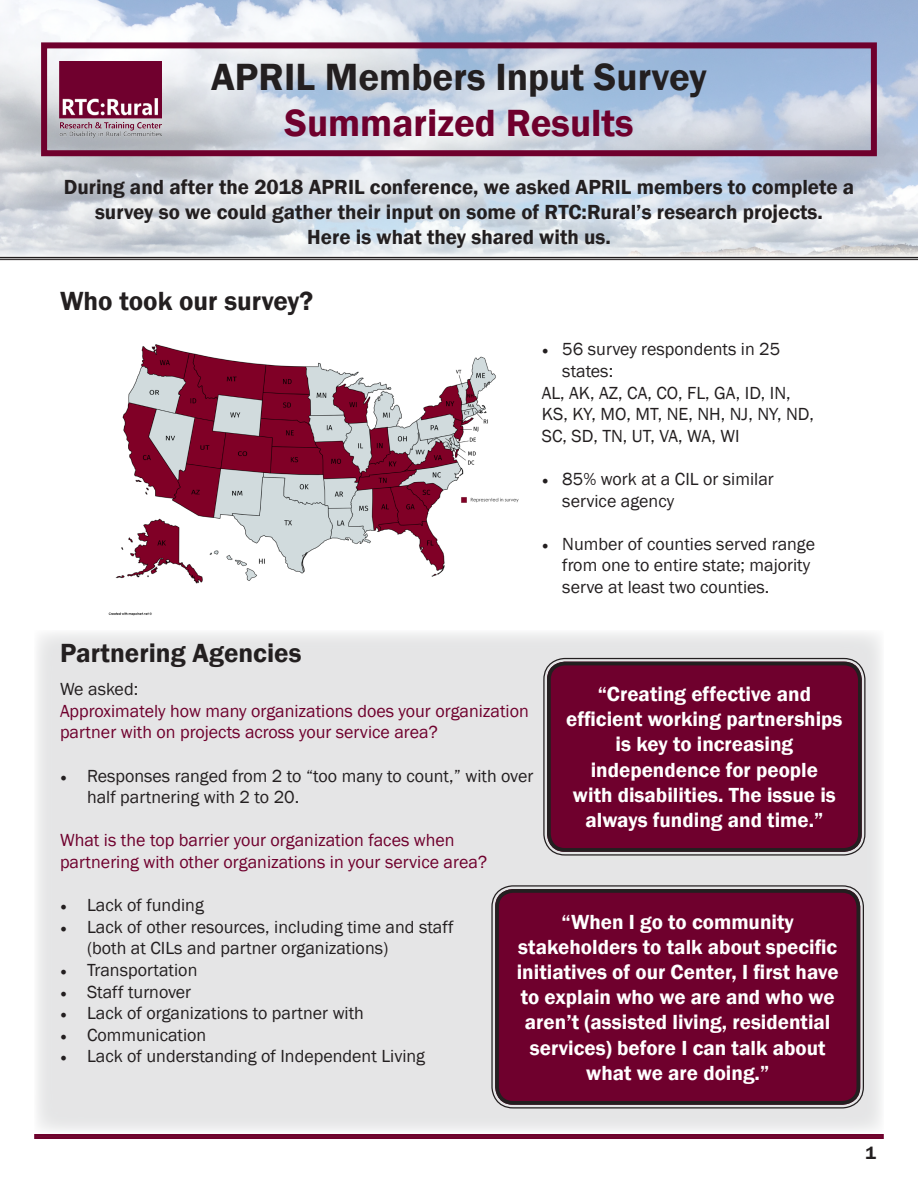
<style>
.page{position:relative;width:918px;height:1188px;background:#fff}
.page>*{position:absolute;margin:0;border:0;box-sizing:border-box;transform-origin:0 0}
.H1_Title{font:600 39px "Franklin Gothic";color:#231f20}
.H1_Title-2{font:600 39px "Franklin Gothic";color:#6f002d}
.H2_subheading{font:600 27px "Franklin Gothic";color:#231f20}
.Paragraph{font:600 21px/25.2px "Franklin Gothic";color:#fff;text-align:center}
.Paragraph-2{font:600 21px/25.2px "Franklin Gothic";color:#231f20;text-align:center}
.paragraph{font:18px/21.6px "Franklin Gothic";color:#231f20}
.Paragraph-3{font:18px/21.6px "Franklin Gothic";color:#6f002d}
.Paragraph-4{font:18px "Franklin Gothic";color:#231f20}
.Paragraph-5{font:600 18px "Franklin Gothic";color:#231f20}
.s1{font-family:"Minion Pro"}
</style>
<div class="page">
<img style="left:0;top:0;width:918px;height:257px">
<div style="left:41px;top:42px;width:836px;height:114px;border:6px solid #6f002d"></div>
<hr style="left:0;top:257px;width:918px;height:1px;background:#231f20">
<hr style="left:0;top:259px;width:918px;height:1px;background:#231f20">
<div style="left:34px;top:630px;width:850px;height:504px;background:#e5e5e6"></div>
<div style="left:34px;top:1134px;width:850px;height:5px;background:#700a2f"></div>
<img style="left:108px;top:344px;width:411px;height:272px">
<img style="left:59px;top:62px;width:103px;height:76px">
<div style="left:547px;top:662px;width:315px;height:190px;background:#6f002d;border-radius:18px"></div>
<div style="left:543px;top:658px;width:323px;height:198px;border:1px solid #231f20;border-radius:21px"></div>
<div style="left:547px;top:662px;width:315px;height:190px;border:4px solid #231f20;border-radius:16px"></div>
<div style="left:495px;top:889px;width:365px;height:216px;background:#6f002d;border-radius:18px"></div>
<div style="left:491px;top:885px;width:373px;height:223px;border:1px solid #231f20;border-radius:21px"></div>
<div style="left:495px;top:889px;width:365px;height:216px;border:4px solid #231f20;border-radius:16px"></div>
<h1 class="H1_Title" style="left:211px;top:53px;width:497px">APRIL Members Input Survey</h1>
<h1 class="H1_Title-2" style="left:284px;top:99px;width:351px">Summarized Results</h1>
<p class="Paragraph-2" style="left:64px;top:175px;width:792px">During and after the 2018 APRIL conference, we asked APRIL members to complete a survey so we could gather their input on some of RTC:Rural’s research projects.</p>
<p class="Paragraph-2" style="left:307px;top:225px;width:305px">Here is what they shared with us.</p>
<h2 class="H2_subheading" style="left:60px;top:285px;width:255px">Who took our survey?</h2>
<p class="paragraph" style="left:562px;top:339px;width:220px;text-indent:-21px"><span class="s1">•</span> 56 survey respondents in 25 states:</p>
<p class="paragraph" style="left:542px;top:382px;width:274px">AL, AK, AZ, CA, CO, FL, GA, ID, IN,<br>KS, KY, MO, MT, NE, NH, NJ, NY, ND,<br>SC, SD, TN, UT, VA, WA, WI</p>
<p class="paragraph" style="left:562px;top:469px;width:213px;text-indent:-21px"><span class="s1">•</span> 85% work at a CIL or similar service agency</p>
<p class="paragraph" style="left:562px;top:533px;width:254px;text-indent:-21px"><span class="s1">•</span> Number of counties served range from one to entire state; majority serve at least two counties.</p>
<h2 class="H2_subheading" style="left:60px;top:636px;width:243px">Partnering Agencies</h2>
<p class="Paragraph-4" style="left:60px;top:678px;width:80px">We asked:</p>
<p class="Paragraph-3" style="left:60px;top:700px;width:470px">Approximately how many organizations does your organization partner with on projects across your service area?</p>
<p class="paragraph" style="left:87px;top:765px;width:448px;text-indent:-27px"><span class="s1">•</span> Responses ranged from 2 to “too many to count,” with over half partnering with 2 to 20.</p>
<p class="Paragraph-3" style="left:60px;top:830px;width:429px">What is the top barrier your organization faces when partnering with other organizations in your service area?</p>
<p class="paragraph" style="left:60px;top:895px;width:145px"><span class="s1">•</span> Lack of funding</p>
<p class="paragraph" style="left:87px;top:916px;width:368px;text-indent:-27px"><span class="s1">•</span> Lack of other resources, including time and staff (both at CILs and partner organizations)</p>
<p class="paragraph" style="left:60px;top:960px;width:139px"><span class="s1">•</span> Transportation</p>
<p class="paragraph" style="left:60px;top:981px;width:133px"><span class="s1">•</span> Staff turnover</p>
<p class="paragraph" style="left:60px;top:1003px;width:306px"><span class="s1">•</span> Lack of organizations to partner with</p>
<p class="paragraph" style="left:60px;top:1024px;width:148px"><span class="s1">•</span> Communication</p>
<p class="paragraph" style="left:60px;top:1046px;width:367px"><span class="s1">•</span> Lack of understanding of Independent Living</p>
<p class="Paragraph" style="left:566px;top:682px;width:278px">“Creating effective and efficient working partnerships is key to increasing independence for people<br>with disabilities. The issue is always funding and time.”</p>
<p class="Paragraph" style="left:517px;top:909px;width:323px">“When I go to community stakeholders to talk about specific initiatives of our Center, I first have to explain who we are and who we aren’t (assisted living, residential services) before I can talk about what we are doing.”</p>
<p class="Paragraph-5" style="left:866px;top:1142px;width:12px">1</p>
</div>
